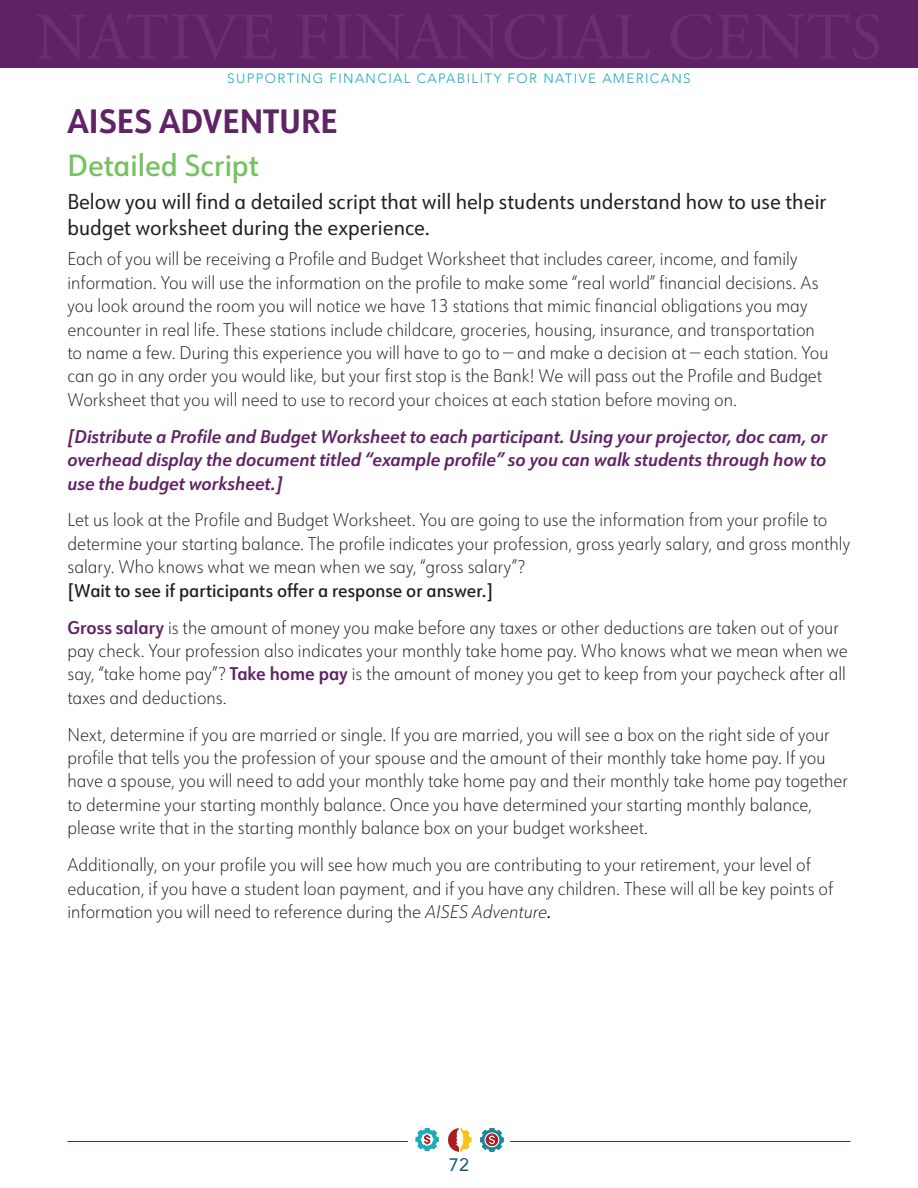
<style>
.page{position:relative;width:918px;height:1188px;background:#fff}
.page>*{position:absolute;margin:0;border:0;box-sizing:border-box;transform-origin:0 0}
.Header_1{font:700 33px "URW Form Semi Cond";color:#602365}
.Header_2{font:500 30px "URW Form Semi Cond";color:#75c260}
.SubHead_1{font:21px/26.2px "URW Form Semi Cond";color:#231f20}
.Body_Copy{font:200 18px/23.4px "URW Form Semi Cond";color:#231f20}
.Body_Copy_No_Space{font:200 18px/23.4px "URW Form Semi Cond";color:#231f20}
.Body_Copy-2{font:italic 600 18px/23.4px "URW Form Semi Cond";color:#602365;text-align:justify}
.Body_Copy-3{font:500 18px "URW Form Semi Cond";color:#231f20}
.t1{font:18px "Avenir";color:#08577e}
.t2{font:300 13.5px "Avenir";letter-spacing:.1em;color:#18adbb}
.s1{font-weight:600;color:#602365}
.s2{font-style:italic}
.s3{font-weight:400;font-style:italic}
</style>
<div class="page">
<div style="left:0;top:0;width:918px;height:67px;background:#5f2365"></div>
<hr style="left:68px;top:1141px;width:782px;height:1px;background:#602365">
<div style="left:408px;top:1137px;width:102px;height:7px;background:#fff"></div>
<svg style="left:416px;top:1128px;width:23px;height:23px"></svg>
<svg style="left:480px;top:1128px;width:23px;height:24px"></svg>
<svg style="left:448px;top:1128px;width:24px;height:24px"></svg>
<p class="t2" style="left:227px;top:71px;width:465px">SUPPORTING FINANCIAL CAPABILITY FOR NATIVE AMERICANS</p>
<p class="Header_1" style="left:68px;top:98px;width:272px">AISES ADVENTURE</p>
<p class="Header_2" style="left:68px;top:145px;width:193px">Detailed Script</p>
<p class="SubHead_1" style="left:68px;top:188px;width:761px">Below you will find a detailed script that will help students understand how to use their budget worksheet during the experience.</p>
<p class="Body_Copy" style="left:68px;top:247px;width:762px">Each of you will be receiving a Profile and Budget Worksheet that includes career, income, and family information. You will use the information on the profile to make some “real world” financial decisions. As you look around the room you will notice we have 13 stations that mimic financial obligations you may encounter in real life. These stations include childcare, groceries, housing, insurance, and transportation to name a few. During this experience you will have to go to — and make a decision at — each station. You can go in any order you would like, but your first stop is the Bank! We will pass out the Profile and Budget Worksheet that you will need to use to record your choices at each station before moving on.</p>
<p class="Body_Copy-2" style="left:68px;top:424px;width:761px">[Distribute a Profile and Budget Worksheet to each participant. Using your projector, doc cam, or overhead display the document titled “example profile” so you can walk students through how to use the budget worksheet.]</p>
<p class="Body_Copy_No_Space" style="left:68px;top:508px;width:784px">Let us look at the Profile and Budget Worksheet. You are going to use the information from your profile to determine your starting balance. The profile indicates your profession, gross yearly salary, and gross monthly salary. Who knows what we mean when we say, “gross salary”?</p>
<p class="Body_Copy-3" style="left:68px;top:578px;width:427px">[Wait to see if participants offer a response or answer.]</p>
<p class="Body_Copy" style="left:68px;top:615px;width:782px"><span class="s1">Gross salary</span> is the amount of money you make before any taxes or other deductions are taken out of your pay check. Your profession also indicates your monthly take home pay. Who knows what we mean when we say, “take home pay”? <span class="s1">Take home pay</span> is the amount of money you get to keep from your paycheck after all taxes and deductions.</p>
<p class="Body_Copy" style="left:68px;top:722px;width:782px">Next, determine if you are married or single. If you are married, you will see a box on the right side of your profile that tells you the profession of your spouse and the amount of their monthly take home pay. If you have a spouse, you will need to add your monthly take home pay and their monthly take home pay together to determine your starting monthly balance. Once you have determined your starting monthly balance, please write that in the starting monthly balance box on your budget worksheet.</p>
<p class="Body_Copy" style="left:68px;top:853px;width:768px">Additionally, on your profile you will see how much you are contributing to your retirement, your level of education, if you have a student loan payment, and if you have any children. These will all be key points of information you will need to reference during the <span class="s2">AISES Adventure</span><span class="s3">.</span></p>
<p class="t1" style="left:449px;top:1151px;width:22px">72</p>
</div>
